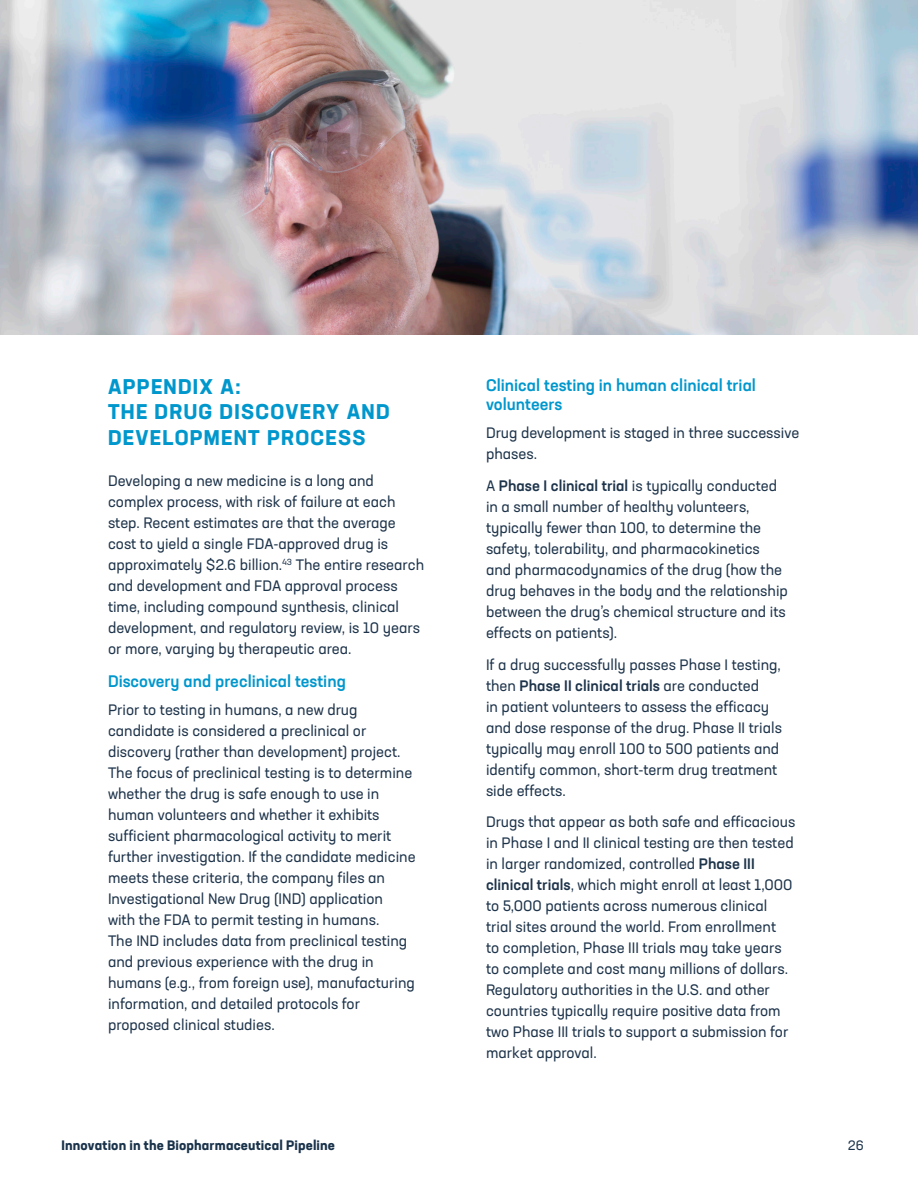
<style>
.page{position:relative;width:918px;height:1188px;background:#fff}
.page>*{position:absolute;margin:0;border:0;box-sizing:border-box;transform-origin:0 0}
.t1{font:700 21px/25.2px "Neusa Next Std";letter-spacing:.06em;color:#0097cd}
.t2{font:500 16.5px/19.5px "Neusa Next Std";color:#0097cd}
.body_text{font:15px/21px "Neusa Next Std";color:#1e344b}
.t3{font:700 13.5px "Neusa Next Std";letter-spacing:.01em;color:#1a334b}
.t4{font:13.5px "Neusa Next Std";color:#1a334b}
.s1{font-weight:500}
</style>
<div class="page">
<img style="left:0;top:0;width:918px;height:335px">
<p class="t1" style="left:108px;top:374px;width:283px">APPENDIX A:<br>THE DRUG DISCOVERY AND<br>DEVELOPMENT PROCESS</p>
<p class="body_text" style="left:108px;top:470px;width:318px">Developing a new medicine is a long and complex process, with risk of failure at each step. Recent estimates are that the average cost to yield a single FDA-approved drug is approximately $2.6 billion.<sup>43</sup> The entire research and development and FDA approval process time, including compound synthesis, clinical development, and regulatory review, is 10 years or more, varying by therapeutic area.</p>
<p class="t2" style="left:108px;top:671px;width:239px">Discovery and preclinical testing</p>
<p class="body_text" style="left:108px;top:699px;width:309px">Prior to testing in humans, a new drug candidate is considered a preclinical or discovery (rather than development) project.<br>The focus of preclinical testing is to determine whether the drug is safe enough to use in human volunteers and whether it exhibits sufficient pharmacological activity to merit further investigation. If the candidate medicine meets these criteria, the company files an Investigational New Drug (IND) application<br>with the FDA to permit testing in humans.<br>The IND includes data from preclinical testing and previous experience with the drug in humans (e.g., from foreign use), manufacturing information, and detailed protocols for proposed clinical studies.</p>
<p class="t2" style="left:486px;top:375px;width:271px">Clinical testing in human clinical trial volunteers</p>
<p class="body_text" style="left:486px;top:422px;width:315px">Drug development is staged in three successive phases.</p>
<p class="body_text" style="left:486px;top:475px;width:303px">A <span class="s1">Phase I clinical trial</span> is typically conducted in a small number of healthy volunteers, typically fewer than 100, to determine the safety, tolerability, and pharmacokinetics and pharmacodynamics of the drug (how the drug behaves in the body and the relationship between the drug’s chemical structure and its effects on patients).</p>
<p class="body_text" style="left:486px;top:654px;width:298px">If a drug successfully passes Phase I testing, then <span class="s1">Phase II clinical trials</span> are conducted<br>in patient volunteers to assess the efficacy and dose response of the drug. Phase II trials typically may enroll 100 to 500 patients and identify common, short-term drug treatment side effects.</p>
<p class="body_text" style="left:486px;top:811px;width:311px">Drugs that appear as both safe and efficacious in Phase I and II clinical testing are then tested in larger randomized, controlled <span class="s1">Phase III clinical trials</span>, which might enroll at least 1,000 to 5,000 patients across numerous clinical trial sites around the world. From enrollment<br>to completion, Phase III trials may take years to complete and cost many millions of dollars.<br>Regulatory authorities in the U.S. and other countries typically require positive data from two Phase III trials to support a submission for market approval.</p>
<p class="t3" style="left:62px;top:1137px;width:275px">Innovation in the Biopharmaceutical Pipeline</p>
<p class="t4" style="left:848px;top:1137px;width:18px">26</p>
</div>
